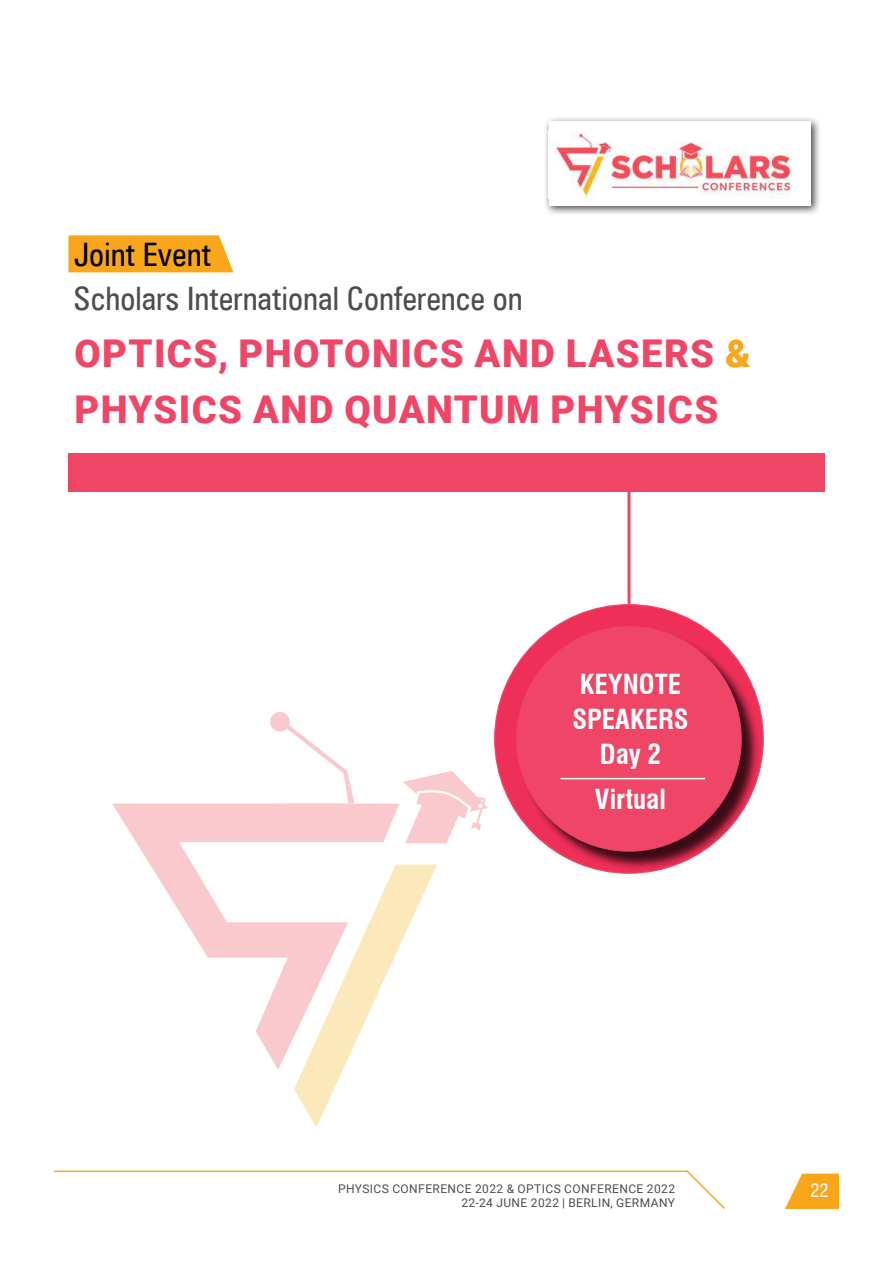
<style>
.page{position:relative;width:893px;height:1263px;background:#fff}
.page>*{position:absolute;margin:0;border:0;box-sizing:border-box;transform-origin:0 0}
.t1{font:900 38.25px/56.2px "Roboto";letter-spacing:.035em;color:#ef4566}
.t2{font:condensed 32.4px "Zurich BT";color:#4d4d4f}
.t3{font:condensed 32.4px "Zurich BT";color:#000}
.t4{font:700 condensed 27px/35.4px "Swiss 721 BT";color:#fff;text-align:center}
.t5{font:condensed 18px "Swiss 721 BT";color:#fff}
.t6{font:12px "Roboto";letter-spacing:.035em;color:#4d4d4f}
.s1{color:#faa61a}
</style>
<div class="page">
<div style="left:495px;top:605px;width:268px;height:268px;background:#ee2f58;border-radius:50%"></div>
<div style="left:68px;top:453px;width:756px;height:38px;background:#ef4566"></div>
<div style="left:519px;top:629px;width:241px;height:241px;background:#000;opacity:.75"></div>
<div style="left:517px;top:627px;width:224px;height:224px;background:#ef4566;border-radius:50%"></div>
<hr style="left:627px;top:491px;width:3px;height:113px;background:#ef4566">
<svg style="left:785px;top:1173px;width:54px;height:36px"></svg>
<svg style="left:54px;top:1170px;width:671px;height:39px"></svg>
<svg style="left:257px;top:712px;width:140px;height:92px"></svg>
<svg style="left:112px;top:804px;width:287px;height:266px"></svg>
<svg style="left:294px;top:864px;width:143px;height:263px"></svg>
<svg style="left:403px;top:771px;width:85px;height:72px"></svg>
<svg style="left:68px;top:235px;width:165px;height:37px;background:#faaa26"></svg>
<div style="left:543px;top:116px;width:279px;height:101px;background:#000;opacity:.75"></div>
<div style="left:549px;top:121px;width:261px;height:84px;background:#fff"></div>
<img style="left:553px;top:130px;width:238px;height:68px">
<hr style="left:560px;top:778px;width:145px;height:1px;background:#fff">
<h2 class="t3" style="left:74px;top:235px;width:139px">Joint Event</h2>
<h2 class="t2" style="left:74px;top:279px;width:451px">Scholars International Conference on</h2>
<h1 class="t1" style="left:74px;top:323px;width:678px">OPTICS, PHOTONICS AND LASERS <span class="s1">&amp;<br></span>PHYSICS AND QUANTUM PHYSICS</h1>
<h3 class="t4" style="left:572px;top:666px;width:118px">KEYNOTE<br>SPEAKERS<br>Day 2</h3>
<h3 class="t4" style="left:595px;top:782px;width:72px">Virtual</h3>
<p class="t6" style="left:338px;top:1180px;width:32px">PHYSICS</p>
<p class="t6" style="left:392px;top:1180px;width:18px">CONFERENCE</p>
<p class="t6" style="left:475px;top:1180px;width:59px">2022 &amp; OPTICS</p>
<p class="t6" style="left:564px;top:1180px;width:18px">CONFERENCE</p>
<p class="t6" style="left:647px;top:1180px;width:30px">2022</p>
<p class="t6" style="left:461px;top:1194px;width:123px">22-24 JUN E 2022 | BERLIN</p>
<p class="t6" style="left:611px;top:1194px;width:24px">, GERMAN</p>
<p class="t6" style="left:668px;top:1194px;width:9px">Y</p>
<h3 class="t5" style="left:810px;top:1180px;width:19px">22</h3>
</div>
